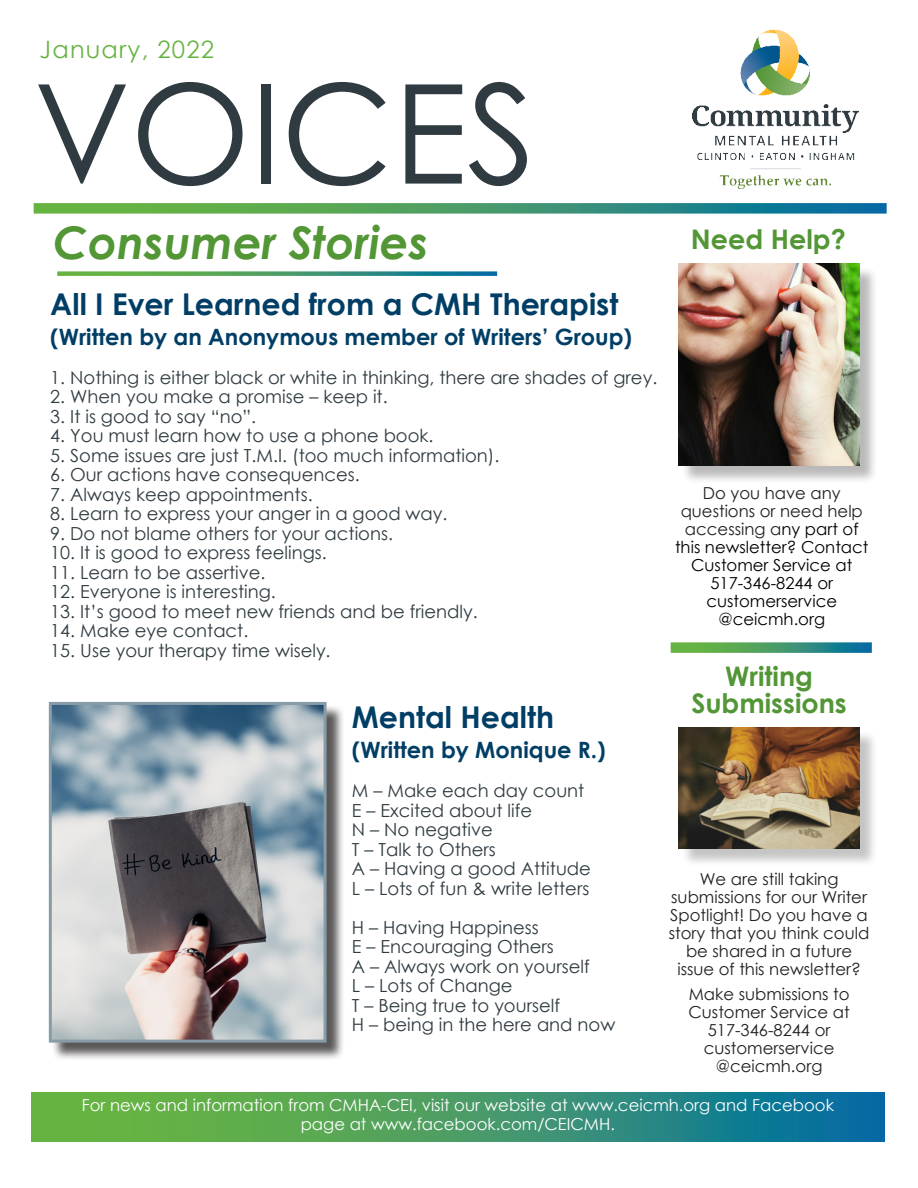
<style>
.page{position:relative;width:918px;height:1188px;background:#fff}
.page>*{position:absolute;margin:0;border:0;box-sizing:border-box;transform-origin:0 0}
.t1{font:138px "Century Gothic";color:#2f3b41}
.t2{font:italic 700 45px "Century Gothic";color:#529635}
.t3{font:700 30px "Century Gothic";color:#003e66}
.t4{font:700 27px "Century Gothic";color:#529635}
.t5{font:24px "Century Gothic";letter-spacing:.05em;color:#67b341}
.t6{font:700 22.5px "Century Gothic";color:#003e66}
.t7{font:18px "Century Gothic";color:#2f3b41}
.t8{font:16.5px/18px "Century Gothic";color:#231f20;text-align:center}
.t9{font:16.5px/18px "Century Gothic";color:#000;text-align:center}
.t10{font:16.5px/19.8px "Century Gothic";color:#fff;text-align:center}
.s1{color:#231f20}
</style>
<div class="page">
<img style="left:693px;top:29px;width:166px;height:159px">
<svg style="left:34px;top:203px;width:853px;height:11px;background:#499c71"></svg>
<svg style="left:31px;top:1092px;width:853px;height:50px;background:#40976a"></svg>
<svg style="left:671px;top:642px;width:201px;height:11px;background:#499c71"></svg>
<div style="left:681px;top:266px;width:198px;height:218px;background:#231f20;opacity:.31"></div>
<img style="left:679px;top:264px;width:181px;height:201px">
<div style="left:681px;top:730px;width:198px;height:137px;background:#231f20;opacity:.26"></div>
<img style="left:679px;top:728px;width:181px;height:121px">
<svg style="left:57px;top:271px;width:440px;height:5px;background:#53a179"></svg>
<div style="left:51px;top:704px;width:294px;height:357px;background:#231f20;opacity:.75"></div>
<img style="left:53px;top:706px;width:270px;height:333px">
<div style="left:49px;top:702px;width:278px;height:341px;border:3px solid #879ca7"></div>
<p class="t5" style="left:40px;top:32px;width:176px">January, 2022</p>
<p class="t1" style="left:34px;top:37px;width:504px">VOICES</p>
<p class="t2" style="left:53px;top:208px;width:377px">Consumer Stories</p>
<p class="t4" style="left:691px;top:219px;width:156px">Need Help?</p>
<p class="t3" style="left:50px;top:281px;width:570px">All I Ever Learned from a CMH Therapist</p>
<p class="t6" style="left:50px;top:320px;width:583px">(Written by an Anonymous member of Writers’ Group)</p>
<p class="t7" style="left:50px;top:365px;width:608px">1. Nothing is either black or white in thinking, there are shades of grey.</p>
<p class="t7" style="left:50px;top:384px;width:339px">2. When you make a promise – keep it.</p>
<p class="t7" style="left:50px;top:404px;width:207px">3. It is good to say “no”.</p>
<p class="t7" style="left:50px;top:423px;width:385px">4. You must learn how to use a phone book.</p>
<p class="t7" style="left:50px;top:443px;width:451px">5. Some issues are just T.M.I. (too much information).</p>
<p class="t7" style="left:50px;top:462px;width:311px">6. Our actions have consequences.</p>
<p class="t7" style="left:50px;top:482px;width:264px">7. Always keep appointments.</p>
<p class="t7" style="left:50px;top:501px;width:399px">8. Learn to express your anger in a good way.</p>
<p class="t7" style="left:50px;top:521px;width:344px">9. Do not blame others for your actions.</p>
<p class="t7" style="left:50px;top:540px;width:278px">10. It is good to express feelings.</p>
<p class="t7" style="left:50px;top:560px;width:217px">11. Learn to be assertive.</p>
<p class="t7" style="left:50px;top:579px;width:227px">12. Everyone is interesting.</p>
<p class="t7" style="left:50px;top:599px;width:429px">13. It’s good to meet new friends and be friendly.</p>
<p class="t7" style="left:50px;top:618px;width:200px">14. Make eye contact.</p>
<p class="t7" style="left:50px;top:638px;width:282px">15. Use your therapy time wisely.</p>
<p class="t3" style="left:352px;top:695px;width:204px">Mental Health</p>
<p class="t6" style="left:352px;top:733px;width:255px">(Written by Monique R.)</p>
<p class="t7" style="left:352px;top:778px;width:234px">M – Make each day count</p>
<p class="t7" style="left:352px;top:798px;width:182px">E – Excited about life</p>
<p class="t7" style="left:352px;top:817px;width:142px">N – No negative</p>
<p class="t7" style="left:352px;top:837px;width:145px">T – Talk to Others</p>
<p class="t7" style="left:352px;top:856px;width:241px">A – Having a good Attitude</p>
<p class="t7" style="left:352px;top:876px;width:239px">L – Lots of fun &amp; write letters</p>
<p class="t7" style="left:352px;top:915px;width:188px">H – Having Happiness</p>
<p class="t7" style="left:352px;top:934px;width:203px">E – Encouraging Others</p>
<p class="t7" style="left:352px;top:954px;width:239px">A – Always work on yourself</p>
<p class="t7" style="left:352px;top:973px;width:162px">L – Lots of Change</p>
<p class="t7" style="left:352px;top:993px;width:210px">T – Being true to yourself</p>
<p class="t7" style="left:352px;top:1012px;width:265px">H – being in the here and now</p>
<p class="t8" style="left:703px;top:483px;width:139px">Do you have any</p>
<p class="t9" style="left:675px;top:501px;width:195px"><span class="s1">questions or need help accessing a</span>ny part of this newsletter? Contact</p>
<p class="t9" style="left:691px;top:555px;width:163px">Customer Service at</p>
<p class="t9" style="left:710px;top:573px;width:124px">517-346-8244 or</p>
<p class="t9" style="left:706px;top:591px;width:132px">customerservice</p>
<p class="t9" style="left:718px;top:609px;width:108px">@ceicmh.org</p>
<p class="t4" style="left:725px;top:655px;width:90px">Writing</p>
<p class="t4" style="left:691px;top:682px;width:157px">Submissions</p>
<p class="t8" style="left:700px;top:870px;width:140px">We are still taking</p>
<p class="t8" style="left:669px;top:888px;width:202px">submissions for our Writer<br>Spotlight! Do you have a story that you think could be shared in a future issue of this newsletter?</p>
<p class="t8" style="left:689px;top:985px;width:162px">Make submissions to</p>
<p class="t8" style="left:689px;top:1003px;width:163px">Customer Service at</p>
<p class="t8" style="left:708px;top:1021px;width:124px">517-346-8244 or</p>
<p class="t8" style="left:704px;top:1039px;width:132px">customerservice</p>
<p class="t8" style="left:716px;top:1057px;width:108px">@ceicmh.org</p>
<p class="t10" style="left:82px;top:1095px;width:754px">For news and information from CMHA-CEI, visit our website at www.ceicmh.org and Facebook page at www.facebook.com/CEICMH.</p>
</div>
